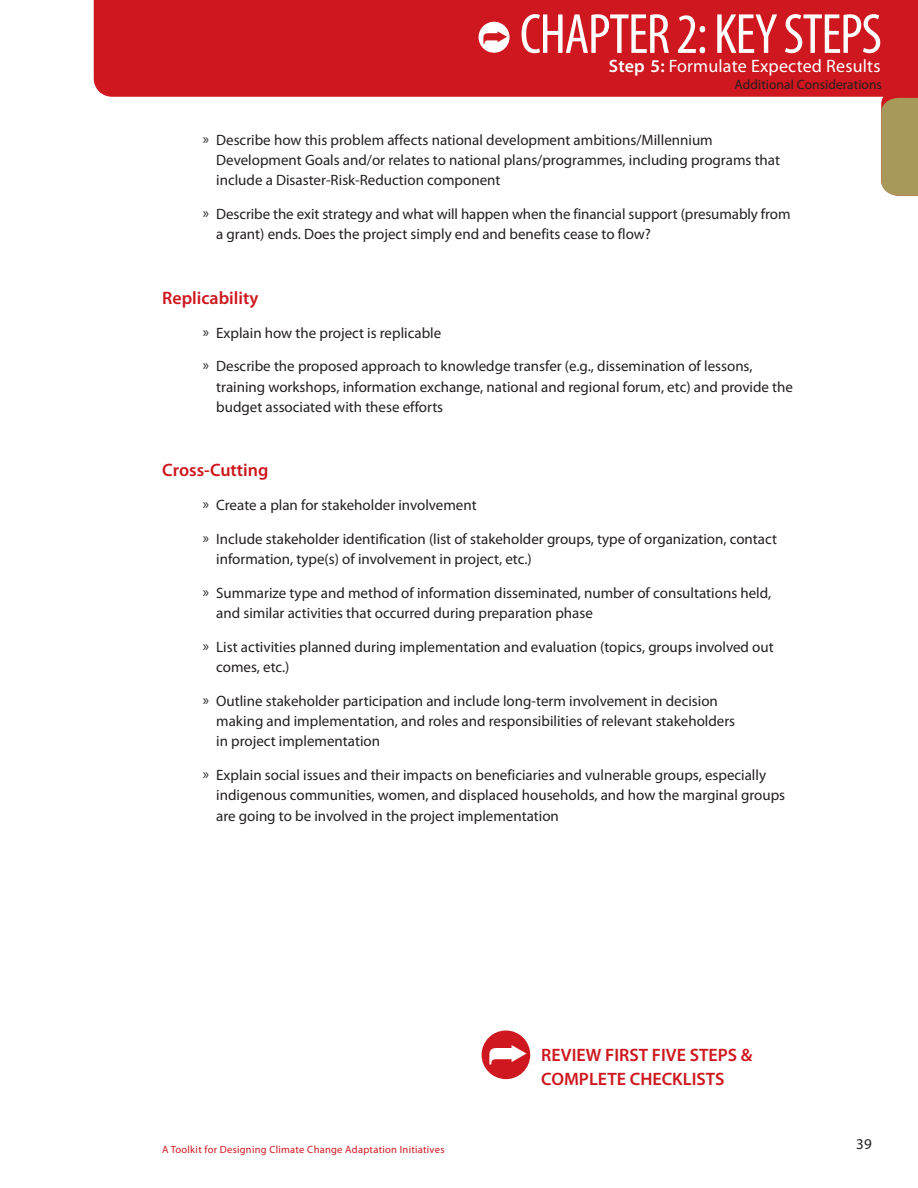
<style>
.page{position:relative;width:918px;height:1188px;background:#fff}
.page>*{position:absolute;margin:0;border:0;box-sizing:border-box;transform-origin:0 0}
.t1{font:condensed 57px "Myriad Pro";letter-spacing:-.025em;color:#fff}
.t2{font:600 18px/24px "Myriad Pro";color:#ce171e}
.t3{font:18px "Myriad Pro";letter-spacing:.01em;color:#fff}
.t4{font:15px/20.2px "Myriad Pro";color:#231f20}
.t5{font:13.5px "Myriad Pro";letter-spacing:.005em;color:#231f20}
.t6{font:10.5px "Myriad Pro";letter-spacing:.025em;color:#ce171e}
.s1{font-weight:600}
</style>
<div class="page">
<div style="left:94px;top:0;width:824px;height:97px;background:#ce171e"></div>
<div style="left:482px;top:1030px;width:48px;height:49px;background:#ce171e;border-radius:50%"></div>
<svg style="left:881px;top:88px;width:37px;height:108px;background:#ab8c55"></svg>
<div style="left:479px;top:22px;width:31px;height:31px;background:#fff;border-radius:50%"></div>
<h1 class="t1" style="left:520px;top:12px;width:364px">CHAPTER 2: KEY STEPS</h1>
<p class="t3" style="left:609px;top:59px;width:273px"><span class="s1">Step 5:</span> Formulate Expected Results</p>
<p class="t5" style="left:735px;top:79px;width:149px">Additional Considerations</p>
<p class="t4" style="left:216px;top:131px;width:565px;text-indent:-14px">» Describe how this problem affects national development ambitions/Millennium<br>Development Goals and/or relates to national plans/programmes, including programs that include a Disaster-Risk-Reduction component</p>
<p class="t4" style="left:216px;top:206px;width:576px;text-indent:-14px">» Describe the exit strategy and what will happen when the financial support (presumably from a grant) ends. Does the project simply end and benefits cease to flow?</p>
<p class="t2" style="left:162px;top:288px;width:98px">Replicability</p>
<p class="t4" style="left:203px;top:324px;width:240px">» Explain how the project is replicable</p>
<p class="t4" style="left:216px;top:358px;width:578px;text-indent:-14px">» Describe the proposed approach to knowledge transfer (e.g., dissemination of lessons, training workshops, information exchange, national and regional forum, etc) and provide the budget associated with these efforts</p>
<p class="t2" style="left:162px;top:460px;width:108px">Cross-Cutting</p>
<p class="t4" style="left:203px;top:497px;width:276px">» Create a plan for stakeholder involvement</p>
<p class="t4" style="left:216px;top:530px;width:562px;text-indent:-14px">» Include stakeholder identification (list of stakeholder groups, type of organization, contact information, type(s) of involvement in project, etc.)</p>
<p class="t4" style="left:216px;top:584px;width:557px;text-indent:-14px">» Summarize type and method of information disseminated, number of consultations held, and similar activities that occurred during preparation phase</p>
<p class="t4" style="left:216px;top:638px;width:559px;text-indent:-14px">» List activities planned during implementation and evaluation (topics, groups involved out comes, etc.)</p>
<p class="t4" style="left:216px;top:692px;width:521px;text-indent:-14px">» Outline stakeholder participation and include long-term involvement in decision making and implementation, and roles and responsibilities of relevant stakeholders in project implementation</p>
<p class="t4" style="left:216px;top:767px;width:571px;text-indent:-14px">» Explain social issues and their impacts on beneficiaries and vulnerable groups, especially indigenous communities, women, and displaced households, and how the marginal groups are going to be involved in the project implementation</p>
<p class="t6" style="left:162px;top:1146px;width:284px">A Toolkit for Designing Climate Change Adaptation Initiatives</p>
<p class="t2" style="left:488px;top:1044px;width:266px;text-indent:53px">REVIEW FIRST FIVE STEPS &amp; <sup>➦</sup> COMPLETE CHECKLISTS</p>
<p class="t4" style="left:856px;top:1135px;width:17px">39</p>
</div>
